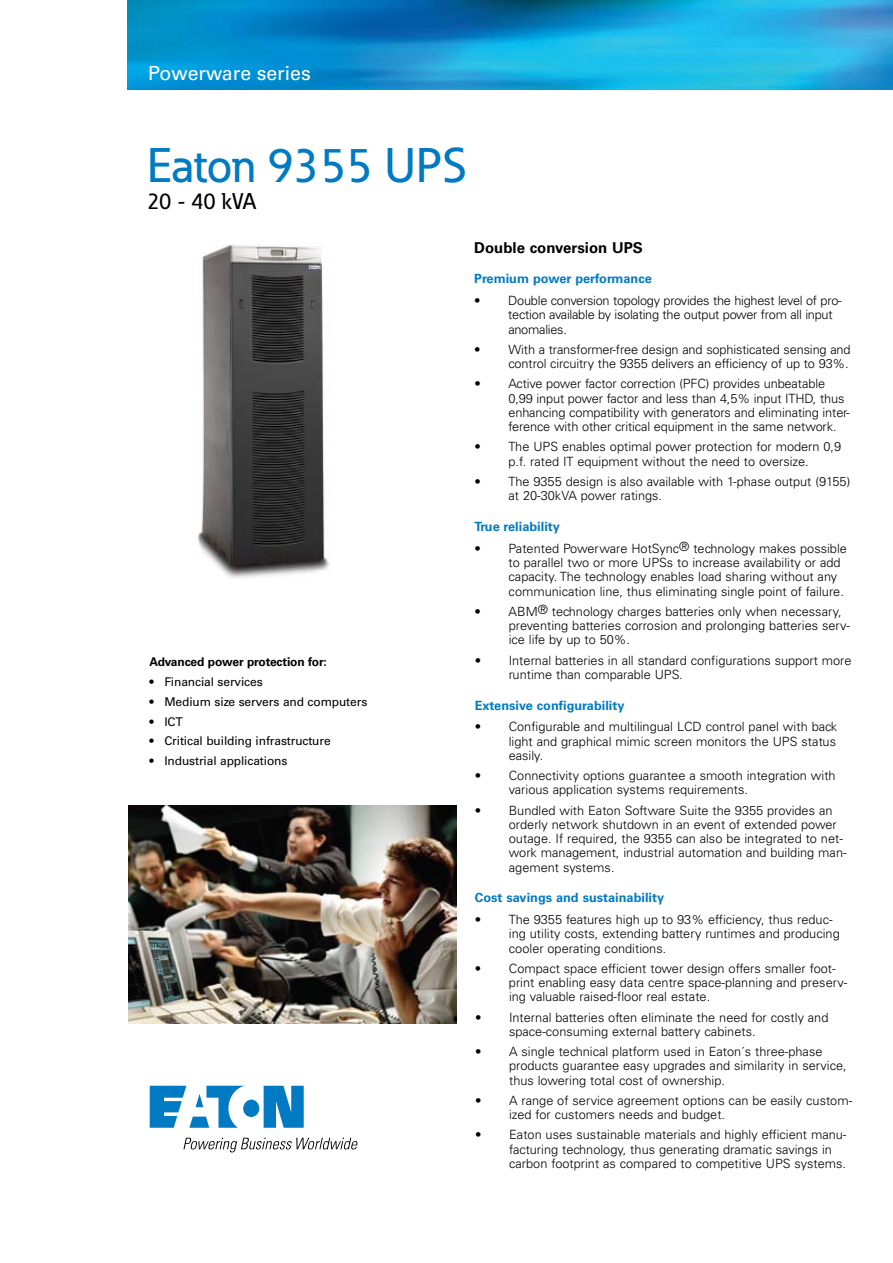
<style>
.page{position:relative;width:893px;height:1263px;background:#fff}
.page>*{position:absolute;margin:0;border:0;box-sizing:border-box;transform-origin:0 0}
.t1{font:500 48px "Eaton";color:#007ac2}
.t2{font:500 22.5px "Eaton";color:#000}
.t3{font:19.5px "Univers";color:#fff}
.t4{font:700 15px "Univers";color:#000}
.t5{font:300 12.75px/14.2px "Univers";color:#000}
.t6{font:300 12.75px/14.2px "Univers";letter-spacing:-.02em;color:#000}
.t7{font:700 12.75px "Univers";color:#007ac2}
.t8{font:12px "Univers";letter-spacing:-.01em;color:#000}
.t9{font:700 12px "Univers";letter-spacing:-.01em;color:#000}
</style>
<div class="page">
<img style="left:127px;top:0;width:766px;height:89px">
<svg style="left:150px;top:1086px;width:154px;height:42px"></svg>
<svg style="left:183px;top:1138px;width:175px;height:14px"></svg>
<img style="left:197px;top:243px;width:133px;height:335px">
<img style="left:129px;top:805px;width:327px;height:218px">
<h3 class="t3" style="left:148px;top:62px;width:164px">Powerware series</h3>
<h1 class="t1" style="left:147px;top:136px;width:321px">Eaton 9355 UPS</h1>
<h2 class="t2" style="left:147px;top:187px;width:110px">20 - 40 kVA</h2>
<p class="t9" style="left:149px;top:655px;width:179px">Advanced power protection for:</p>
<p class="t8" style="left:149px;top:675px;width:115px">• Financial services</p>
<p class="t8" style="left:149px;top:694px;width:220px">• Medium size servers and computers</p>
<p class="t8" style="left:149px;top:714px;width:35px">• ICT</p>
<p class="t8" style="left:149px;top:734px;width:183px">• Critical building infrastructure</p>
<p class="t8" style="left:149px;top:754px;width:140px">• Industrial applications</p>
<p class="t4" style="left:474px;top:239px;width:170px">Double conversion UPS</p>
<p class="t7" style="left:474px;top:271px;width:179px">Premium power performance</p>
<p class="t6" style="left:508px;top:294px;width:335px;text-indent:-34px">• Double conversion topology provides the highest level of pro&shy;tection available by isolating the output power from all input anomalies.</p>
<p class="t5" style="left:474px;top:342px;width:378px;text-align:right">• With a transformer-free design and sophisticated sensing and control circuitry the 9355 delivers an efficiency of up to 93%.</p>
<p class="t5" style="left:508px;top:377px;width:343px;text-indent:-34px">• Active power factor correction (PFC) provides unbeatable 0,99 input power factor and less than 4,5% input ITHD, thus enhancing compatibility with generators and eliminating inter&shy;ference with other critical equipment in the same network.</p>
<p class="t5" style="left:474px;top:440px;width:368px;text-align:center">• The UPS enables optimal power protection for modern 0,9 p.f. rated IT equipment without the need to oversize.</p>
<p class="t5" style="left:509px;top:474px;width:343px;text-indent:-34px">• The 9355 design is also available with 1-phase output (9155) at 20-30kVA power ratings.</p>
<p class="t7" style="left:475px;top:519px;width:87px">True reliability</p>
<p class="t5" style="left:509px;top:541px;width:340px;text-indent:-34px">• Patented Powerware HotSync® technology makes possible to parallel two or more UPSs to increase availability or add capacity. The technology enables load sharing without any communication line, thus eliminating single point of failure.</p>
<p class="t5" style="left:509px;top:604px;width:343px;text-indent:-34px">• ABM® technology charges batteries only when necessary, preventing batteries corrosion and prolonging batteries serv&shy;ice life by up to 50%.</p>
<p class="t5" style="left:509px;top:653px;width:344px;text-indent:-34px">• Internal batteries in all standard configurations support more runtime than comparable UPS.</p>
<p class="t7" style="left:475px;top:698px;width:151px">Extensive configurability</p>
<p class="t5" style="left:509px;top:720px;width:330px;text-align:justify;text-indent:-34px">• Configurable and multilingual LCD control panel with back light and graphical mimic screen monitors the UPS status easily.</p>
<p class="t5" style="left:509px;top:768px;width:328px;text-indent:-34px">• Connectivity options guarantee a smooth integration with various application systems requirements.</p>
<p class="t5" style="left:509px;top:803px;width:339px;text-indent:-34px">• Bundled with Eaton Software Suite the 9355 provides an orderly network shutdown in an event of extended power outage. If required, the 9355 can also be integrated to net&shy;work management, industrial automation and building man&shy;agement systems.</p>
<p class="t7" style="left:475px;top:890px;width:191px">Cost savings and sustainability</p>
<p class="t5" style="left:509px;top:912px;width:332px;text-indent:-34px">• The 9355 features high up to 93% efficiency, thus reduc&shy;ing utility costs, extending battery runtimes and producing cooler operating conditions.</p>
<p class="t5" style="left:509px;top:961px;width:340px;text-indent:-34px">• Compact space efficient tower design offers smaller foot&shy;print enabling easy data centre space-planning and preserv&shy;ing valuable raised-floor real estate.</p>
<p class="t5" style="left:509px;top:1010px;width:321px;text-indent:-34px">• Internal batteries often eliminate the need for costly and space-consuming external battery cabinets.</p>
<p class="t5" style="left:509px;top:1044px;width:339px;text-indent:-34px">• A single technical platform used in Eaton´s three-phase products guarantee easy upgrades and similarity in service, thus lowering total cost of ownership.</p>
<p class="t5" style="left:509px;top:1093px;width:345px;text-indent:-34px">• A range of service agreement options can be easily custom&shy;ized for customers needs and budget.</p>
<p class="t5" style="left:509px;top:1128px;width:339px;text-indent:-34px">• Eaton uses sustainable materials and highly efficient manu&shy;facturing technology, thus generating dramatic savings in carbon footprint as compared to competitive UPS systems.</p>
</div>
